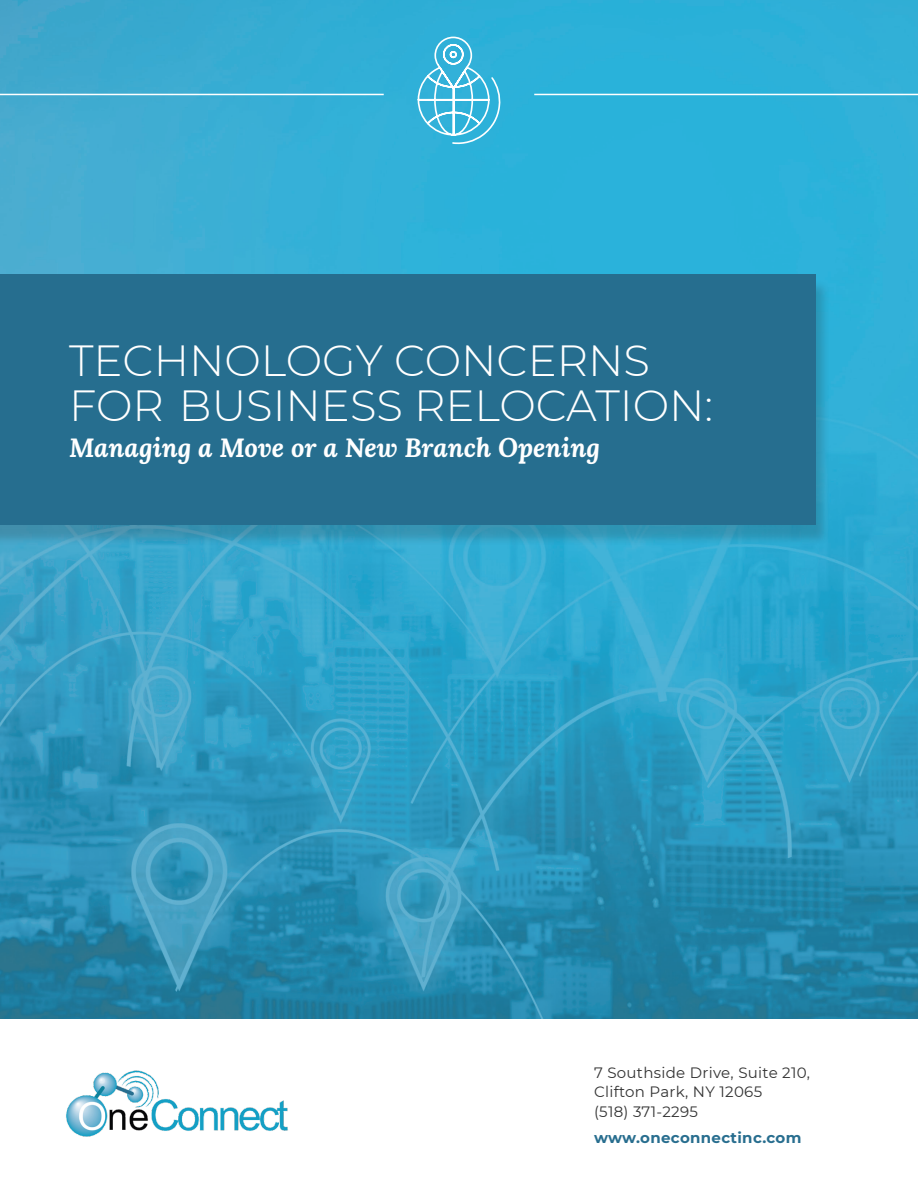
<style>
.page{position:relative;width:918px;height:1188px;background:#fff}
.page>*{position:absolute;margin:0;border:0;box-sizing:border-box;transform-origin:0 0}
.t1{font:300 43.5px/45px "Montserrat";color:#fff}
.t2{font:italic 700 26.25px "Lora";color:#fff}
.t3{font:15px/19.5px "Montserrat";letter-spacing:.02em;color:#333}
.t4{font:700 15px "Montserrat";letter-spacing:.02em;color:#286e8f}
</style>
<div class="page">
<img style="left:0;top:0;width:918px;height:1018px">
<div style="left:0;top:279px;width:831px;height:267px;background:#231f20;opacity:.2"></div>
<div style="left:0;top:274px;width:816px;height:250px;background:#266e8f"></div>
<img style="left:66px;top:1070px;width:222px;height:67px">
<hr style="left:0;top:94px;width:384px;height:1px;background:#fff">
<hr style="left:534px;top:94px;width:384px;height:1px;background:#fff">
<svg style="left:417px;top:36px;width:85px;height:108px;background:#52bedf"></svg>
<p class="t1" style="left:69px;top:337px;width:646px">TECHNOLOGY CONCERNS<br>FOR BUSINESS RELOCATION:</p>
<p class="t2" style="left:69px;top:429px;width:533px">Managing a Move or a New Branch Opening</p>
<p class="t3" style="left:594px;top:1062px;width:218px">7 Southside Drive, Suite 210,<br>Clifton Park, NY 12065<br>(518) 371-2295</p>
<p class="t4" style="left:594px;top:1127px;width:209px">www.oneconnectinc.com</p>
</div>
